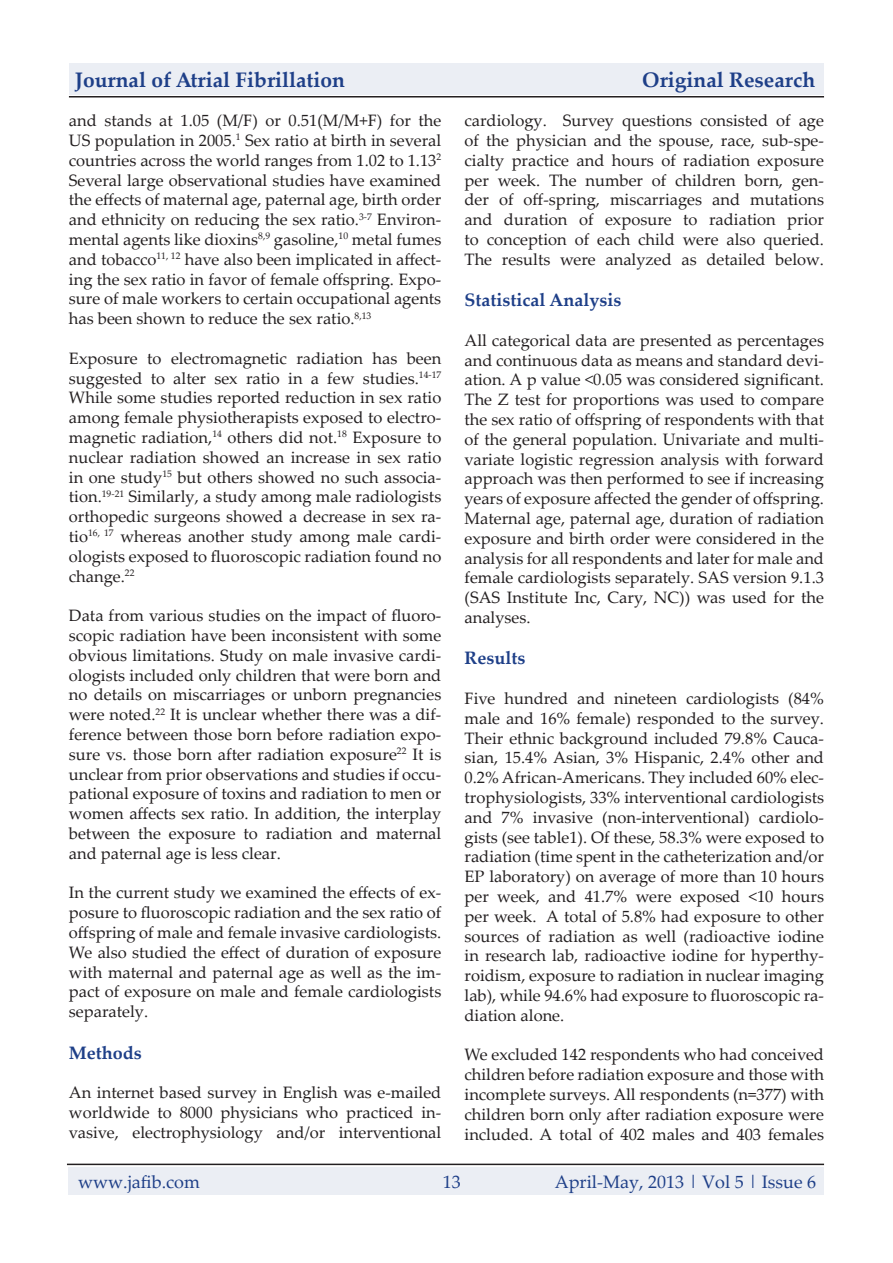
<style>
.page{position:relative;width:893px;height:1263px;background:#fff}
.page>*{position:absolute;margin:0;border:0;box-sizing:border-box;transform-origin:0 0}
.pgheader{font:700 21px "Palatino Linotype";color:#1e3f88}
.pgheader-2{font:18px "Palatino Linotype";color:#1e3f88}
.body{font:700 18px "Palatino Linotype";color:#1e3f88}
.body-2{font:16.5px/19.8px "Palatino Linotype";color:#231f20;text-align:justify}
</style>
<div class="page">
<hr style="left:69px;top:96px;width:755px;height:2px;background:#231f20">
<div style="left:69px;top:63px;width:754px;height:31px;background:#ebeef4"></div>
<hr style="left:67px;top:1163px;width:757px;height:2px;background:#231f20">
<div style="left:68px;top:1167px;width:755px;height:27px;background:#ebeef4"></div>
<p class="pgheader" style="left:75px;top:65px;width:272px">Journal of Atrial Fibrillation</p>
<p class="pgheader" style="left:642px;top:65px;width:175px">Original Research</p>
<p class="body-2" style="left:69px;top:110px;width:374px">and stands at 1.05 (M/F) or 0.51(M/M+F) for the US population in 2005.<sup>1</sup> Sex ratio at birth in several countries across the world ranges from 1.02 to 1.13<sup>2<br></sup>Several large observational studies have examined the effects of maternal age, paternal age, birth order and ethnicity on reducing the sex ratio.<sup>3-7</sup> Environ&shy;mental agents like dioxins<sup>8,9</sup> gasoline,<sup>10</sup> metal fumes and tobacco<sup>11,</sup> <sup>12</sup> have also been implicated in affect&shy;ing the sex ratio in favor of female offspring. Expo&shy;sure of male workers to certain occupational agents has been shown to reduce the sex ratio.<sup>8,13</sup></p>
<p class="body-2" style="left:69px;top:348px;width:374px">Exposure to electromagnetic radiation has been suggested to alter sex ratio in a few studies.<sup>14-17<br></sup>While some studies reported reduction in sex ratio among female physiotherapists exposed to electro&shy;magnetic radiation,<sup>14</sup> others did not.<sup>18</sup> Exposure to nuclear radiation showed an increase in sex ratio in one study<sup>15</sup> but others showed no such associa&shy;tion.<sup>19-21</sup> Similarly, a study among male radiologists orthopedic surgeons showed a decrease in sex ra&shy;tio<sup>16,</sup> <sup>17</sup> whereas another study among male cardi&shy;ologists exposed to fluoroscopic radiation found no change.<sup>22</sup></p>
<p class="body-2" style="left:69px;top:605px;width:374px">Data from various studies on the impact of fluoro&shy;scopic radiation have been inconsistent with some obvious limitations. Study on male invasive cardi&shy;ologists included only children that were born and no details on miscarriages or unborn pregnancies were noted.<sup>22</sup> It is unclear whether there was a dif&shy;ference between those born before radiation expo&shy;sure vs. those born after radiation exposure<sup>22</sup> It is unclear from prior observations and studies if occu&shy;pational exposure of toxins and radiation to men or women affects sex ratio. In addition, the interplay between the exposure to radiation and maternal and paternal age is less clear.</p>
<p class="body-2" style="left:69px;top:882px;width:374px">In the current study we examined the effects of ex&shy;posure to fluoroscopic radiation and the sex ratio of offspring of male and female invasive cardiologists.<br>We also studied the effect of duration of exposure with maternal and paternal age as well as the im&shy;pact of exposure on male and female cardiologists separately.</p>
<p class="body" style="left:69px;top:1040px;width:74px">Methods</p>
<p class="body-2" style="left:69px;top:1082px;width:374px">An internet based survey in English was e-mailed worldwide to 8000 physicians who practiced in&shy;vasive, electrophysiology and/or interventional</p>
<p class="body-2" style="left:465px;top:110px;width:361px">cardiology. Survey questions consisted of age of the physician and the spouse, race, sub-spe&shy;cialty practice and hours of radiation exposure per week. The number of children born, gen&shy;der of off-spring, miscarriages and mutations and duration of exposure to radiation prior to conception of each child were also queried.<br>The results were analyzed as detailed below.</p>
<p class="body" style="left:465px;top:287px;width:158px">Statistical Analysis</p>
<p class="body-2" style="left:465px;top:330px;width:361px">All categorical data are presented as percentages and continuous data as means and standard devi&shy;ation. A p value &lt;0.05 was considered significant.<br>The Z test for proportions was used to compare the sex ratio of offspring of respondents with that of the general population. Univariate and multi&shy;variate logistic regression analysis with forward approach was then performed to see if increasing years of exposure affected the gender of offspring.<br>Maternal age, paternal age, duration of radiation exposure and birth order were considered in the analysis for all respondents and later for male and female cardiologists separately. SAS version 9.1.3 (SAS Institute Inc, Cary, NC)) was used for the analyses.</p>
<p class="body" style="left:465px;top:645px;width:62px">Results</p>
<p class="body-2" style="left:465px;top:688px;width:361px">Five hundred and nineteen cardiologists (84% male and 16% female) responded to the survey.<br>Their ethnic background included 79.8% Cauca&shy;sian, 15.4% Asian, 3% Hispanic, 2.4% other and 0.2% African-Americans. They included 60% elec&shy;trophysiologists, 33% interventional cardiologists and 7% invasive (non-interventional) cardiolo&shy;gists (see table1). Of these, 58.3% were exposed to radiation (time spent in the catheterization and/or EP laboratory) on average of more than 10 hours per week, and 41.7% were exposed &lt;10 hours per week. A total of 5.8% had exposure to other sources of radiation as well (radioactive iodine in research lab, radioactive iodine for hyperthy&shy;roidism, exposure to radiation in nuclear imaging lab), while 94.6% had exposure to fluoroscopic ra&shy;diation alone.</p>
<p class="body-2" style="left:465px;top:1044px;width:361px">We excluded 142 respondents who had conceived children before radiation exposure and those with incomplete surveys. All respondents (n=377) with children born only after radiation exposure were included. A total of 402 males and 403 females</p>
<p class="pgheader-2" style="left:78px;top:1169px;width:123px">www.jafib.com</p>
<p class="pgheader-2" style="left:443px;top:1169px;width:19px">13</p>
<p class="pgheader-2" style="left:555px;top:1169px;width:263px">April-May, 2013 | Vol 5 | Issue 6</p>
</div>
